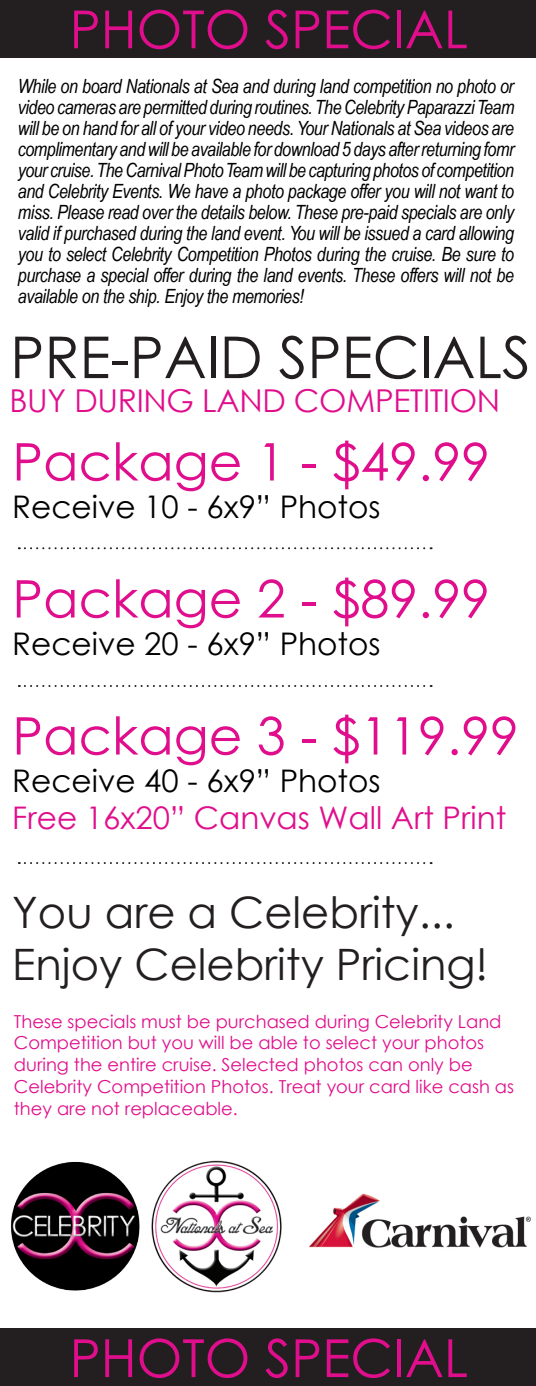
<style>
.page{position:relative;width:536px;height:1386px;background:#fff}
.page>*{position:absolute;margin:0;border:0;box-sizing:border-box;transform-origin:0 0}
.t1{font:57.75px "Century Gothic";color:#231f20}
.t2{font:52.5px "Century Gothic";color:#e00e8c}
.t3{font:51.98px "Century Gothic";color:#e00e8c}
.t4{font:43.23px "Century Gothic";color:#231f20}
.t5{font:31.5px "Century Gothic";letter-spacing:-.01em;color:#e00e8c}
.t6{font:31.15px "Century Gothic";color:#000}
.t7{font:31.15px "Century Gothic";color:#e00e8c}
.t8{font:italic 19.6px/21px "Arial Narrow";letter-spacing:-.02em;color:#000;text-align:justify}
.t9{font:17.85px/21.9px "Century Gothic";color:#e00e8c}
</style>
<div class="page">
<img style="left:151px;top:1160px;width:131px;height:133px">
<div style="left:1px;top:0;width:535px;height:57px;background:#231f20"></div>
<img style="left:10px;top:1162px;width:130px;height:129px">
<img style="left:309px;top:1193px;width:221px;height:55px">
<svg style="left:19px;top:547px;width:412px;height:2px"></svg>
<svg style="left:19px;top:685px;width:412px;height:2px"></svg>
<svg style="left:19px;top:862px;width:412px;height:2px"></svg>
<div style="left:1px;top:1329px;width:535px;height:57px;background:#231f20"></div>
<p class="t2" style="left:70px;top:-7px;width:400px">PHOTO SPECIAL</p>
<p class="t8" style="left:18px;top:76px;width:498px">While on board Nationals at Sea and during land competition no photo or video cameras are permitted during routines. The Celebrity Paparazzi Team will be on hand for all of your video needs. Your Nationals at Sea videos are complimentary and will be available for download 5 days after returning fomr your cruise. The Carnival Photo Team will be capturing photos of competition and Celebrity Events. We have a photo package offer you will not want to miss. Please read over the details below. These pre-paid specials are only valid if purchased during the land event. You will be issued a card allowing you to select Celebrity Competition Photos during the cruise. Be sure to purchase a special offer during the land events. These offers will not be available on the ship. Enjoy the memories!</p>
<p class="t1" style="left:10px;top:317px;width:522px">PRE-PAID SPECIALS</p>
<p class="t5" style="left:9px;top:379px;width:492px">BUY DURING LAND COMPETITION</p>
<p class="t3" style="left:12px;top:425px;width:479px">Package 1 - $49.99</p>
<p class="t6" style="left:12px;top:485px;width:370px">Receive 10 - 6x9” Photos</p>
<p class="t3" style="left:12px;top:562px;width:479px">Package 2 - $89.99</p>
<p class="t6" style="left:12px;top:622px;width:370px">Receive 20 - 6x9” Photos</p>
<p class="t3" style="left:12px;top:699px;width:507px">Package 3 - $119.99</p>
<p class="t6" style="left:12px;top:759px;width:370px">Receive 40 - 6x9” Photos</p>
<p class="t7" style="left:12px;top:796px;width:495px">Free 16x20” Canvas Wall Art Print</p>
<p class="t4" style="left:12px;top:882px;width:443px">You are a Celebrity...</p>
<p class="t4" style="left:12px;top:934px;width:477px">Enjoy Celebrity Pricing!</p>
<p class="t9" style="left:14px;top:1010px;width:501px">These specials must be purchased during Celebrity Land Competition but you will be able to select your photos during the entire cruise. Selected photos can only be Celebrity Competition Photos. Treat your card like cash as they are not replaceable.</p>
<p class="t2" style="left:70px;top:1321px;width:400px">PHOTO SPECIAL</p>
</div>
